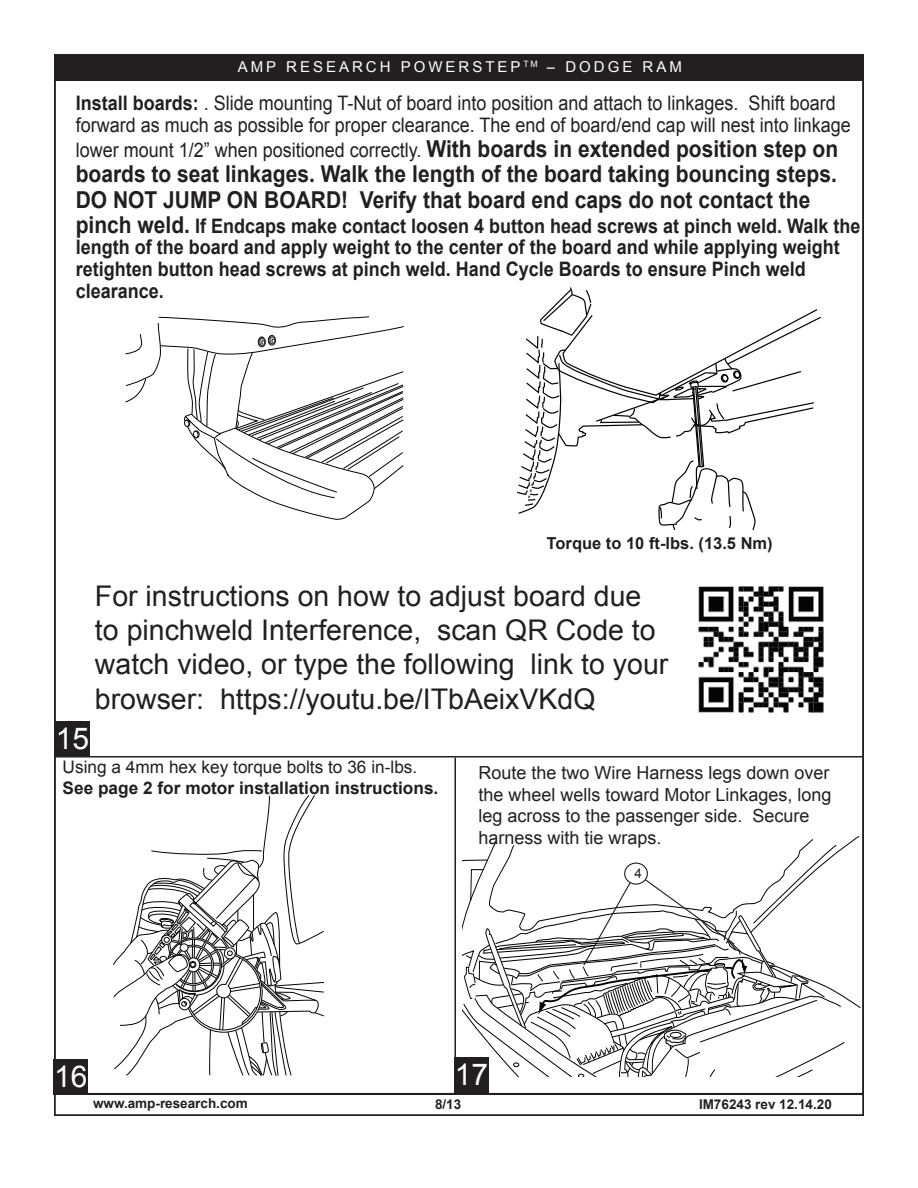
<style>
.page{position:relative;width:918px;height:1188px;background:#fff}
.page>*{position:absolute;margin:0;border:0;box-sizing:border-box;transform-origin:0 0}
.t1{font:30px "Arial";color:#fff}
.t2{font:28.5px/34.2px "Arial";color:#231f20}
.t3{font:700 23.25px/25.2px "Arial";color:#231f20;scale:.9 1}
.t4{font:19.95px/21.6px "Arial";color:#231f20;scale:.9 1}
.t5{font:700 19.95px/21.6px "Arial";color:#231f20;scale:.9 1}
.t6{font:18px/21.6px "Arial";color:#231f20}
.t7{font:700 17.25px "Arial";color:#231f20}
.t8{font:17.25px "Arial";color:#231f20}
.t9{font:700 16.5px "Arial";color:#231f20}
.t10{font:15px "Arial";letter-spacing:.2em;color:#fff}
.t11{font:700 13.5px "Arial";color:#231f20}
.t12{font:13.5px "Arial";color:#231f20}
.s1{font-weight:700}
.s2{font-weight:700;font-size:23.25px}
.s3{font-size:23.25px}
</style>
<div class="page">
<div style="left:54px;top:55px;width:809px;height:26px;background:#231f20"></div>
<div style="left:54px;top:1094px;width:810px;height:22px;border:2px solid #231f20"></div>
<hr style="left:54px;top:756px;width:808px;height:2px;background:#231f20">
<svg style="left:113px;top:795px;width:211px;height:281px"></svg>
<hr style="left:454px;top:758px;width:2px;height:336px;background:#231f20">
<img style="left:698px;top:586px;width:126px;height:127px">
<svg style="left:125px;top:316px;width:279px;height:204px"></svg>
<svg style="left:517px;top:287px;width:304px;height:242px"></svg>
<svg style="left:462px;top:835px;width:399px;height:242px"></svg>
<div style="left:625px;top:863px;width:22px;height:21px;background:#fff;border-radius:50%"></div>
<div style="left:624px;top:863px;width:24px;height:22px;border:1px solid #231f20;border-radius:50%"></div>
<div style="left:56px;top:721px;width:34px;height:36px;background:#231f20"></div>
<div style="left:54px;top:1059px;width:34px;height:36px;background:#231f20"></div>
<div style="left:454px;top:1057px;width:35px;height:36px;background:#231f20"></div>
<p class="t10" style="left:238px;top:57px;width:446px">AMP RESEARCH POWERSTEP <sup>TM</sup> – DODGE RAM</p>
<p class="t4" style="left:76px;top:93px;width:863px"><span class="s1">Install boards:</span> . Slide mounting T-Nut of board into position and attach to linkages. Shift board forward as much as possible for proper clearance. The end of board/end cap will nest into linkage</p>
<p class="t4" style="left:76px;top:140px;width:849px">lower mount 1/2” when positioned correctly. <span class="s2">With boards in extended position step on</span></p>
<p class="t3" style="left:76px;top:162px;width:847px">boards to seat linkages. Walk the length of the board taking bouncing steps.<br>DO NOT JUMP ON BOARD! Verify that board end caps do not contact the</p>
<p class="t5" style="left:76px;top:216px;width:874px"><span class="s3">pinch weld.</span> If Endcaps make contact loosen 4 button head screws at pinch weld. Walk the length of the board and apply weight to the center of the board and while applying weight retighten button head screws at pinch weld. Hand Cycle Boards to ensure Pinch weld clearance.</p>
<p class="t9" style="left:547px;top:532px;width:228px">Torque to 10 ft-lbs. (13.5 Nm)</p>
<h2 class="t2" style="left:95px;top:579px;width:575px">For instructions on how to adjust board due to pinchweld Interference, scan QR Code to watch video, or type the following link to your browser: https://youtu.be/ITbAeixVKdQ</h2>
<h1 class="t1" style="left:56px;top:719px;width:35px">15</h1>
<p class="t8" style="left:63px;top:756px;width:356px">Using a 4mm hex key torque bolts to 36 in-lbs.</p>
<p class="t7" style="left:63px;top:776px;width:377px">See page 2 for motor installation instructions.</p>
<p class="t6" style="left:478px;top:762px;width:355px">Route the two Wire Harness legs down over the wheel wells toward Motor Linkages, long leg across to the passenger side. Secure harness with tie wraps.</p>
<p class="t12" style="left:635px;top:865px;width:9px">4</p>
<h1 class="t1" style="left:54px;top:1056px;width:35px">16</h1>
<h1 class="t1" style="left:455px;top:1055px;width:35px">17</h1>
<p class="t11" style="left:93px;top:1094px;width:156px">www.amp-research.com</p>
<p class="t11" style="left:435px;top:1096px;width:28px">8/13</p>
<p class="t11" style="left:699px;top:1096px;width:134px">IM76243 rev 12.14.20</p>
</div>
